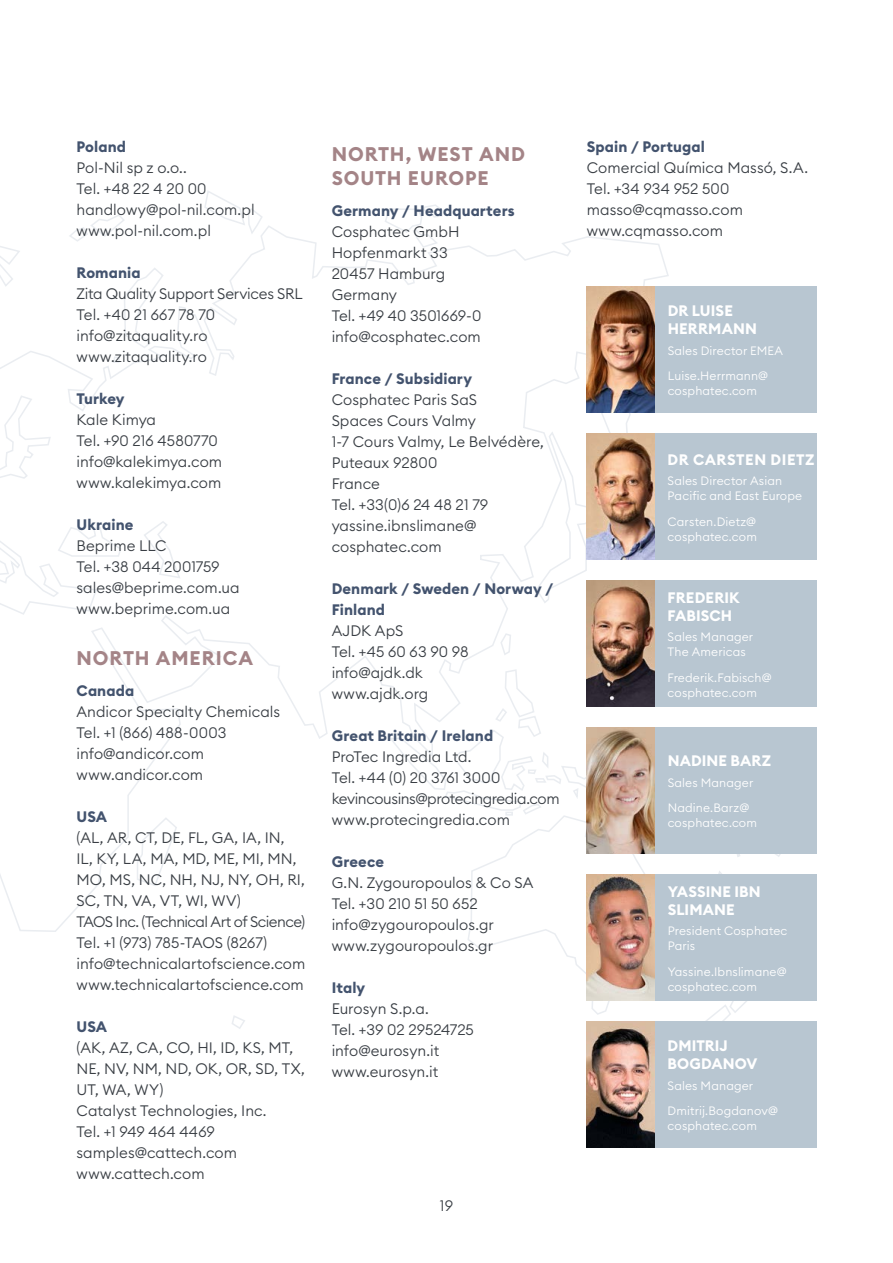
<style>
.page{position:relative;width:893px;height:1263px;background:#fff}
.page>*{position:absolute;margin:0;border:0;box-sizing:border-box;transform-origin:0 0}
.t1{font:700 19.5px/24px "Euclid Circular B";letter-spacing:.05em;color:#a48487}
.t2{font:300 15px/21px "Euclid Circular B";color:#393e44}
.t3{font:700 15px/21px "Euclid Circular B";letter-spacing:.005em;color:#43536e}
.t4{font:700 15px/18px "Euclid Circular B";letter-spacing:.01em;color:#fff}
.t5{font:700 15px "Euclid Circular B";letter-spacing:.035em;color:#fff}
.t6{font:300 12px/15px "Euclid Circular B";letter-spacing:.01em;color:#fff}
</style>
<div class="page">
<svg style="left:93px;top:215px;width:31px;height:9px"></svg>
<svg style="left:204px;top:191px;width:58px;height:33px"></svg>
<svg style="left:232px;top:1016px;width:13px;height:13px"></svg>
<svg style="left:0;top:224px;width:670px;height:708px"></svg>
<svg style="left:384px;top:204px;width:60px;height:45px"></svg>
<svg style="left:499px;top:632px;width:13px;height:24px"></svg>
<svg style="left:388px;top:668px;width:373px;height:387px"></svg>
<svg style="left:535px;top:430px;width:68px;height:175px"></svg>
<div style="left:587px;top:287px;width:229px;height:126px;background:#b8c6d1"></div>
<div style="left:587px;top:434px;width:229px;height:126px;background:#b8c6d1"></div>
<div style="left:587px;top:581px;width:229px;height:126px;background:#b8c6d1"></div>
<div style="left:587px;top:1022px;width:229px;height:126px;background:#b8c6d1"></div>
<div style="left:587px;top:875px;width:229px;height:126px;background:#b8c6d1"></div>
<div style="left:587px;top:728px;width:229px;height:126px;background:#b8c6d1"></div>
<img style="left:587px;top:287px;width:68px;height:126px">
<img style="left:587px;top:581px;width:68px;height:126px">
<img style="left:587px;top:434px;width:68px;height:126px">
<img style="left:587px;top:1022px;width:68px;height:126px">
<img style="left:587px;top:875px;width:68px;height:126px">
<img style="left:587px;top:728px;width:68px;height:126px">
<p class="t3" style="left:77px;top:136px;width:51px">Poland</p>
<p class="t2" style="left:77px;top:157px;width:180px">Pol-Nil sp z o.o..<br>Tel. +48 22 4 20 00 handlowy@pol-nil.com.pl www.pol-nil.com.pl</p>
<p class="t3" style="left:77px;top:262px;width:66px">Romania</p>
<p class="t2" style="left:77px;top:283px;width:228px">Zita Quality Support Services SRL<br>Tel. +40 21 667 78 70 info@zitaquality.ro www.zitaquality.ro</p>
<p class="t3" style="left:77px;top:388px;width:49px">Turkey</p>
<p class="t2" style="left:77px;top:409px;width:147px">Kale Kimya<br>Tel. +90 216 4580770 info@kalekimya.com www.kalekimya.com</p>
<p class="t3" style="left:77px;top:514px;width:58px">Ukraine</p>
<p class="t2" style="left:77px;top:535px;width:165px">Beprime LLC<br>Tel. +38 044 2001759 sales@beprime.com.ua www.beprime.com.ua</p>
<h1 class="t1" style="left:77px;top:646px;width:178px">NORTH AMERICA</h1>
<p class="t3" style="left:77px;top:680px;width:59px">Canada</p>
<p class="t2" style="left:77px;top:701px;width:205px">Andicor Specialty Chemicals<br>Tel. +1 (866) 488-0003 info@andicor.com www.andicor.com</p>
<p class="t3" style="left:77px;top:806px;width:32px">USA</p>
<p class="t2" style="left:77px;top:827px;width:230px">(AL, AR, CT, DE, FL, GA, IA, IN,<br>IL, KY, LA, MA, MD, ME, MI, MN,<br>MO, MS, NC, NH, NJ, NY, OH, RI,<br>SC, TN, VA, VT, WI, WV)<br>TAOS Inc. (Technical Art of Science)<br>Tel. +1 (973) 785-TAOS (8267) info@technicalartofscience.com www.technicalartofscience.com</p>
<p class="t3" style="left:77px;top:1016px;width:32px">USA</p>
<p class="t2" style="left:77px;top:1037px;width:230px">(AK, AZ, CA, CO, HI, ID, KS, MT,<br>NE, NV, NM, ND, OK, OR, SD, TX,<br>UT, WA, WY)<br>Catalyst Technologies, Inc.<br>Tel. +1 949 464 4469 samples@cattech.com www.cattech.com</p>
<h1 class="t1" style="left:332px;top:142px;width:195px">NORTH, WEST AND<br>SOUTH EUROPE</h1>
<p class="t3" style="left:332px;top:200px;width:185px">Germany / Headquarters</p>
<p class="t2" style="left:332px;top:221px;width:151px">Cosphatec GmbH<br>Hopfenmarkt 33<br>20457 Hamburg<br>Germany<br>Tel. +49 40 3501669-0 info@cosphatec.com</p>
<p class="t3" style="left:332px;top:368px;width:142px">France / Subsidiary</p>
<p class="t2" style="left:332px;top:389px;width:214px">Cosphatec Paris SaS<br>Spaces Cours Valmy<br>1-7 Cours Valmy, Le Belvédère,<br>Puteaux 92800<br>France<br>Tel. +33(0)6 24 48 21 79 yassine.ibnslimane@ cosphatec.com</p>
<p class="t3" style="left:332px;top:578px;width:223px">Denmark / Sweden / Norway /<br>Finland</p>
<p class="t2" style="left:332px;top:620px;width:138px">AJDK ApS<br>Tel. +45 60 63 90 98 info@ajdk.dk www.ajdk.org</p>
<p class="t3" style="left:332px;top:725px;width:163px">Great Britain / Ireland</p>
<p class="t2" style="left:332px;top:746px;width:229px">ProTec Ingredia Ltd.<br>Tel. +44 (0) 20 3761 3000 kevincousins@protecingredia.com www.protecingredia.com</p>
<p class="t3" style="left:332px;top:851px;width:54px">Greece</p>
<p class="t2" style="left:332px;top:872px;width:203px">G.N. Zygouropoulos &amp; Co SA<br>Tel. +30 210 51 50 652 info@zygouropoulos.gr www.zygouropoulos.gr</p>
<p class="t3" style="left:332px;top:977px;width:35px">Italy</p>
<p class="t2" style="left:332px;top:998px;width:144px">Eurosyn S.p.a.<br>Tel. +39 02 29524725 info@eurosyn.it www.eurosyn.it</p>
<p class="t2" style="left:440px;top:1194px;width:15px">19</p>
<p class="t3" style="left:587px;top:136px;width:120px">Spain / Portugal</p>
<p class="t2" style="left:587px;top:157px;width:223px">Comercial Química Massó, S.A.<br>Tel. +34 934 952 500 masso@cqmasso.com www.cqmasso.com</p>
<p class="t4" style="left:668px;top:302px;width:91px">DR LUISE<br>HERRMANN</p>
<p class="t6" style="left:668px;top:337px;width:117px;line-height:25.5px">Sales Director EMEA<br>Luise.Herrmann@</p>
<p class="t6" style="left:668px;top:383px;width:91px">cosphatec.com</p>
<p class="t5" style="left:668px;top:450px;width:149px">DR CARSTEN DIETZ</p>
<p class="t6" style="left:668px;top:473px;width:136px">Sales Director Asian<br>Pacific and East Europe</p>
<p class="t6" style="left:668px;top:514px;width:91px">Carsten.Dietz@ cosphatec.com</p>
<p class="t4" style="left:668px;top:589px;width:74px">FREDERIK<br>FABISCH</p>
<p class="t6" style="left:668px;top:629px;width:87px">Sales Manager<br>The Americas</p>
<p class="t6" style="left:668px;top:670px;width:105px">Frederik.Fabisch@ cosphatec.com</p>
<p class="t4" style="left:668px;top:752px;width:105px">NADINE BARZ</p>
<p class="t6" style="left:668px;top:769px;width:87px;line-height:25.5px">Sales Manager<br>Nadine.Barz@</p>
<p class="t6" style="left:668px;top:815px;width:91px">cosphatec.com</p>
<p class="t4" style="left:668px;top:883px;width:95px">YASSINE IBN<br>SLIMANE</p>
<p class="t6" style="left:668px;top:923px;width:121px">President Cosphatec<br>Paris</p>
<p class="t6" style="left:668px;top:964px;width:120px">Yassine.Ibnslimane@ cosphatec.com</p>
<p class="t4" style="left:668px;top:1037px;width:91px">DMITRIJ<br>BOGDANOV</p>
<p class="t6" style="left:668px;top:1072px;width:112px;line-height:25.5px">Sales Manager<br>Dmitrij.Bogdanov@</p>
<p class="t6" style="left:668px;top:1118px;width:91px">cosphatec.com</p>
</div>
